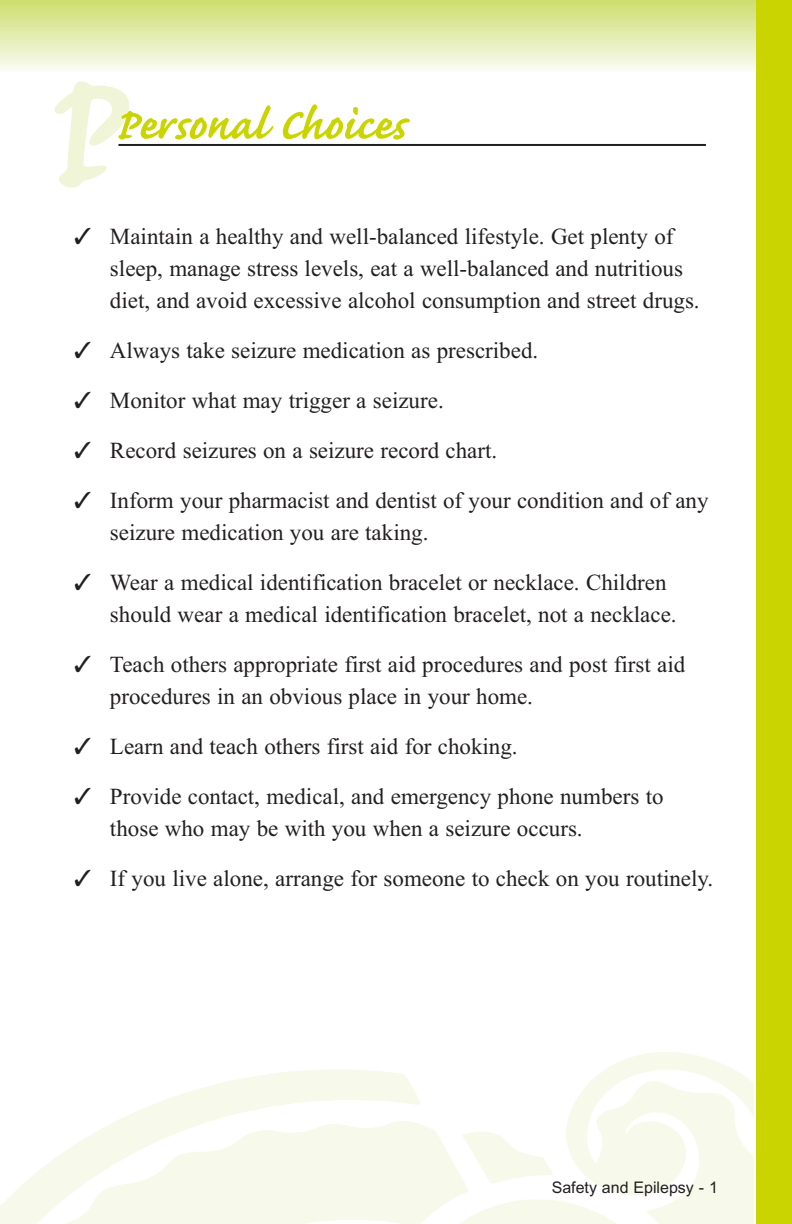
<style>
.page{position:relative;width:792px;height:1224px;background:#fff}
.page>*{position:absolute;margin:0;border:0;box-sizing:border-box;transform-origin:0 0}
.t1{font:700 56px "Caflisch Script";letter-spacing:-.01em;color:#cad400}
.t2{font:23px/32px "Times New Roman";color:#231f20}
.t3{font:16px "Arial";color:#231f20}
</style>
<div class="page">
<div style="left:0;top:0;width:792px;height:72px;background:linear-gradient(to bottom,#cede6d,#f9fbf3)"></div>
<div style="left:756px;top:0;width:36px;height:1224px;background:#cad400"></div>
<hr style="left:118px;top:144px;width:588px;height:2px;background:#231f20">
<h1 class="t1" style="left:114px;top:105px;width:293px">Personal Choices</h1>
<p class="t2" style="left:110px;top:223px;width:591px;text-indent:-36px">✓ Maintain a healthy and well-balanced lifestyle. Get plenty of sleep, manage stress levels, eat a well-balanced and nutritious diet, and avoid excessive alcohol consumption and street drugs.</p>
<p class="t2" style="left:74px;top:337px;width:466px">✓ Always take seizure medication as prescribed.</p>
<p class="t2" style="left:74px;top:387px;width:371px">✓ Monitor what may trigger a seizure.</p>
<p class="t2" style="left:74px;top:437px;width:425px">✓ Record seizures on a seizure record chart.</p>
<p class="t2" style="left:110px;top:487px;width:600px;text-indent:-36px">✓ Inform your pharmacist and dentist of your condition and of any seizure medication you are taking.</p>
<p class="t2" style="left:110px;top:569px;width:568px;text-indent:-36px">✓ Wear a medical identification bracelet or necklace. Children should wear a medical identification bracelet, not a necklace.</p>
<p class="t2" style="left:110px;top:651px;width:577px;text-indent:-36px">✓ Teach others appropriate first aid procedures and post first aid procedures in an obvious place in your home.</p>
<p class="t2" style="left:74px;top:733px;width:445px">✓ Learn and teach others first aid for choking.</p>
<p class="t2" style="left:110px;top:783px;width:555px;text-indent:-36px">✓ Provide contact, medical, and emergency phone numbers to those who may be with you when a seizure occurs.</p>
<p class="t2" style="left:74px;top:865px;width:641px">✓ If you live alone, arrange for someone to check on you routinely.</p>
<p class="t3" style="left:552px;top:1176px;width:168px">Safety and Epilepsy - 1</p>
</div>
